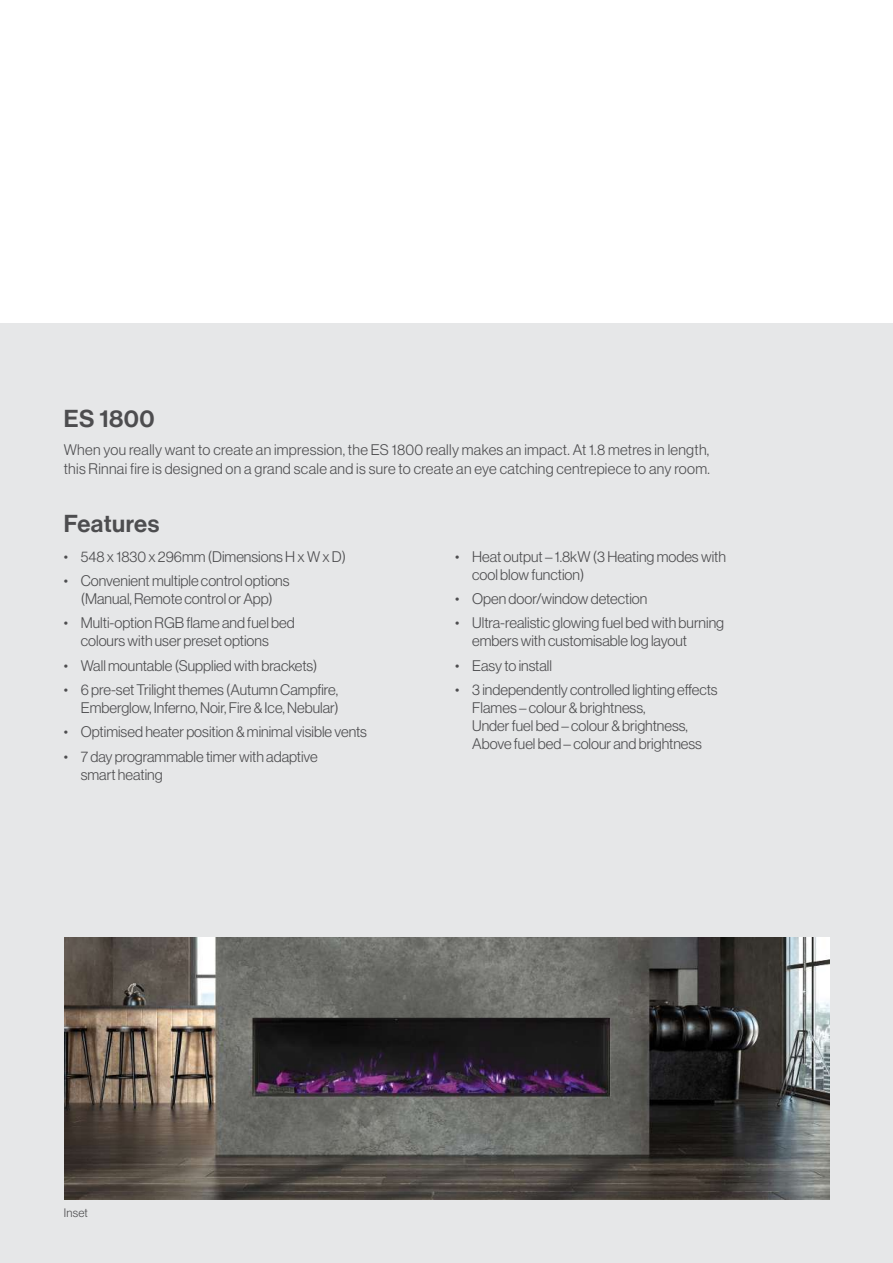
<style>
.page{position:relative;width:893px;height:1263px;background:#fff}
.page>*{position:absolute;margin:0;border:0;box-sizing:border-box;transform-origin:0 0}
.t1{font:24px "N Haas Grotesk DS Pro 65 Md";letter-spacing:.02em;color:#4d4d4f}
.t2{font:15px/18px "N Haas Grotesk DS Pro 45 Lt";color:#4d4d4f}
.t3{font:15px/19.5px "N Haas Grotesk DS Pro 45 Lt";letter-spacing:.02em;color:#4d4d4f}
.t4{font:12px "N Haas Grotesk DS Pro 45 Lt";letter-spacing:.02em;color:#4d4d4f}
</style>
<div class="page">
<div style="left:0;top:323px;width:893px;height:940px;background:#e6e7e8"></div>
<img style="left:64px;top:937px;width:765px;height:262px">
<h1 class="t1" style="left:64px;top:404px;width:93px">ES 1800</h1>
<p class="t3" style="left:64px;top:440px;width:647px">When you really want to create an impression, the ES 1800 really makes an impact. At 1.8 metres in length, this Rinnai fire is designed on a grand scale and is sure to create an eye catching centrepiece to any room.</p>
<h1 class="t1" style="left:64px;top:509px;width:97px">Features</h1>
<p class="t2" style="left:64px;top:547px;width:284px">• 548 x 1830 x 296mm (Dimensions H x W x D)</p>
<p class="t2" style="left:64px;top:572px;width:227px;text-align:center">• Convenient multiple control options (Manual, Remote control or App)</p>
<p class="t2" style="left:64px;top:614px;width:232px;text-align:center">• Multi-option RGB flame and fuel bed colours with user preset options</p>
<p class="t2" style="left:64px;top:656px;width:255px">• Wall mountable (Supplied with brackets)</p>
<p class="t2" style="left:64px;top:681px;width:277px;text-align:right">• 6 pre-set Trilight themes (Autumn Campfire,<br>Emberglow, Inferno, Noir, Fire &amp; Ice, Nebular)</p>
<p class="t2" style="left:64px;top:723px;width:305px">• Optimised heater position &amp; minimal visible vents</p>
<p class="t2" style="left:81px;top:748px;width:239px;text-indent:-17px">• 7 day programmable timer with adaptive smart heating</p>
<p class="t2" style="left:472px;top:547px;width:255px;text-indent:-17px">• Heat output – 1.8kW (3 Heating modes with cool blow function)</p>
<p class="t2" style="left:455px;top:590px;width:194px">• Open door/window detection</p>
<p class="t2" style="left:472px;top:614px;width:253px;text-indent:-17px">• Ultra-realistic glowing fuel bed with burning embers with customisable log layout</p>
<p class="t2" style="left:455px;top:656px;width:98px">• Easy to install</p>
<p class="t2" style="left:472px;top:681px;width:247px;text-indent:-17px">• 3 independently controlled lighting effects Flames – colour &amp; brightness,<br>Under fuel bed – colour &amp; brightness, Above fuel bed – colour and brightness</p>
<p class="t4" style="left:64px;top:1206px;width:26px">Inset</p>
</div>
